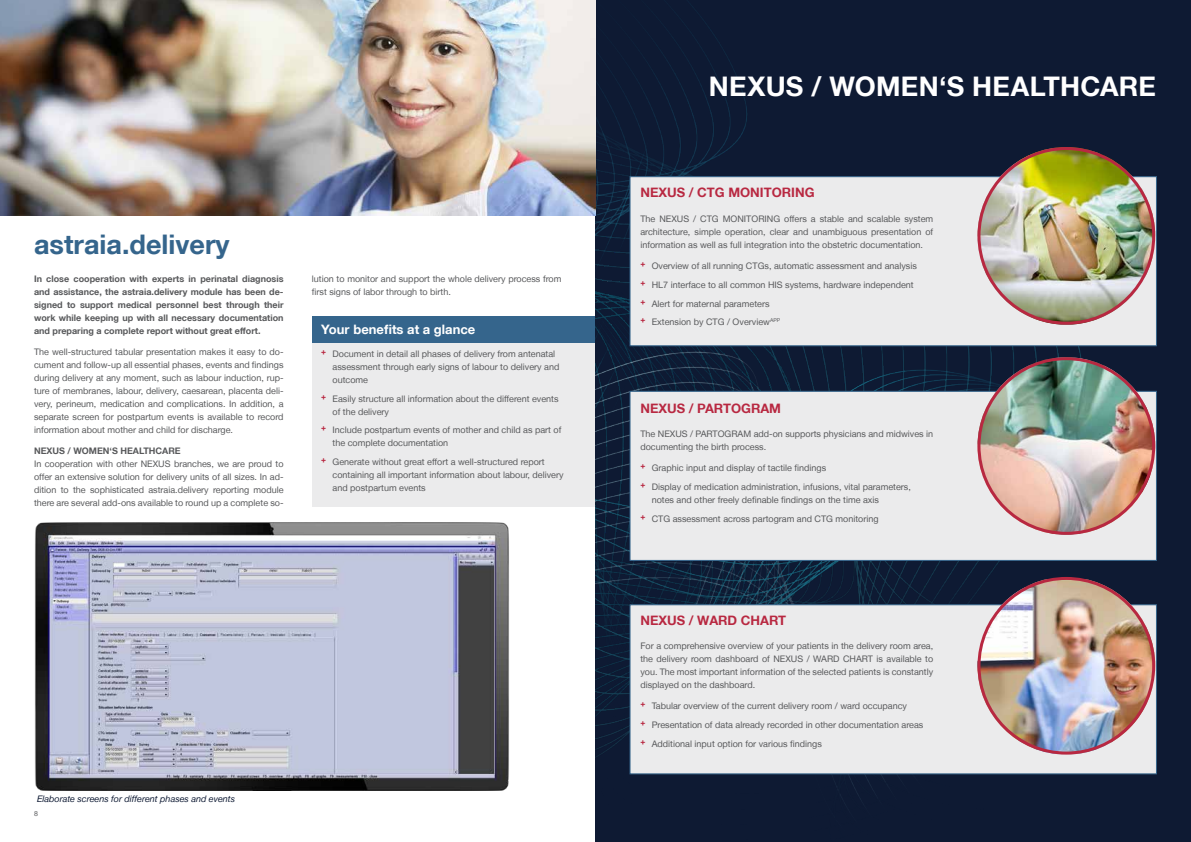
<style>
.page{position:relative;width:1191px;height:842px;background:#fff}
.page>*{position:absolute;margin:0;border:0;box-sizing:border-box;transform-origin:0 0}
.t1{font:700 27px "Helvetica Neue LT";letter-spacing:.01em;color:#fff}
.t2{font:700 27px "Helvetica Neue LT";color:#35658c}
.t3{font:700 13px "Helvetica Neue LT";color:#b82841}
.t4{font:700 13px "Helvetica Neue LT";color:#fff}
.t5{font:9px/13px "Helvetica Neue LT";color:#58595b}
.t6{font:700 9px/13px "Helvetica Neue LT";color:#58595b;text-align:justify}
.t7{font:italic 9px "Helvetica Neue LT";color:#0e1a33}
.t8{font:7px "Helvetica Neue LT";color:#58595b}
.s1{font-family:"Futura";font-weight:500;font-stretch:condensed;font-size:12px;color:#b82841}
</style>
<div class="page">
<img style="left:35px;top:522px;width:474px;height:268px">
<div style="left:311px;top:342px;width:288px;height:164px;background:#ebebec"></div>
<div style="left:311px;top:316px;width:288px;height:26px;background:#35658c"></div>
<div style="left:595px;top:0;width:596px;height:842px;background:#0e1a33"></div>
<img style="left:595px;top:0;width:542px;height:796px">
<div style="left:629px;top:176px;width:528px;height:170px;background:#ebebec;border:1px solid #35658c"></div>
<div style="left:629px;top:391px;width:528px;height:170px;background:#ebebec;border:1px solid #35658c"></div>
<div style="left:629px;top:604px;width:528px;height:170px;background:#ebebec;border:1px solid #35658c"></div>
<img style="left:977px;top:577px;width:178px;height:177px">
<img style="left:977px;top:357px;width:178px;height:178px;border-radius:89px">
<img style="left:977px;top:147px;width:178px;height:177px;border-radius:87px">
<img style="left:0;top:0;width:595px;height:215px">
<h1 class="t2" style="left:34px;top:228px;width:197px">astraia.delivery</h1>
<p class="t6" style="left:34px;top:272px;width:251px">In close cooperation with experts in perinatal diagnosis and assistance, the astraia.delivery module has been de&shy;signed to support medical personnel best through their work while keeping up with all necessary documentation and preparing a complete report without great effort.</p>
<p class="t5" style="left:34px;top:345px;width:251px;text-align:justify">The well-structured tabular presentation makes it easy to do&shy;cument and follow-up all essential phases, events and findings during delivery at any moment, such as labour induction, rup&shy;ture of membranes, labour, delivery, caesarean, placenta deli&shy;very, perineum, medication and complications. In addition, a separate screen for postpartum events is available to record information about mother and child for discharge.</p>
<p class="t6" style="left:34px;top:444px;width:148px">NEXUS / WOMEN‘S HEALTHCARE</p>
<p class="t5" style="left:34px;top:457px;width:251px;text-align:justify">In cooperation with other NEXUS branches, we are proud to offer an extensive solution for delivery units of all sizes. In ad&shy;dition to the sophisticated astraia.delivery reporting module there are several add-ons available to round up a complete so-</p>
<p class="t5" style="left:312px;top:272px;width:251px">lution to monitor and support the whole delivery process from first signs of labor through to birth.</p>
<h2 class="t4" style="left:321px;top:321px;width:156px">Your benefits at a glance</h2>
<p class="t5" style="left:332px;top:347px;width:228px;text-indent:-11px"><span class="s1">+</span> Document in detail all phases of delivery from antenatal assessment through early signs of labour to delivery and outcome</p>
<p class="t5" style="left:332px;top:392px;width:227px;text-indent:-11px"><span class="s1">+</span> Easily structure all information about the different events of the delivery</p>
<p class="t5" style="left:332px;top:424px;width:230px;text-indent:-11px"><span class="s1">+</span> Include postpartum events of mother and child as part of the complete documentation</p>
<p class="t5" style="left:332px;top:455px;width:232px;text-indent:-11px"><span class="s1">+</span> Generate without great effort a well-structured report containing all important information about labour, delivery and postpartum events</p>
<p class="t7" style="left:37px;top:793px;width:199px">Elaborate screens for different phases and events</p>
<p class="t8" style="left:34px;top:809px;width:5px">8</p>
<h1 class="t1" style="left:709px;top:70px;width:448px">NEXUS / WOMEN‘S HEALTHCARE</h1>
<h2 class="t3" style="left:640px;top:185px;width:176px">NEXUS / CTG MONITORING</h2>
<p class="t5" style="left:640px;top:212px;width:294px;text-align:justify">The NEXUS / CTG MONITORING offers a stable and scalable system architecture, simple operation, clear and unambiguous presentation of information as well as full integration into the obstetric documentation.</p>
<p class="t5" style="left:640px;top:257px;width:278px;line-height:18.7px"><span class="s1">+</span> Overview of all running CTGs, automatic assessment and analysis <span class="s1">+</span> HL7 interface to all common HIS systems, hardware independent <span class="s1">+</span> Alert for maternal parameters<br><span class="s1">+</span> Extension by CTG / Overview<sup>APP</sup></p>
<h2 class="t3" style="left:640px;top:400px;width:142px">NEXUS / PARTOGRAM</h2>
<p class="t5" style="left:640px;top:427px;width:294px">The NEXUS / PARTOGRAM add-on supports physicians and midwives in documenting the birth process.</p>
<p class="t5" style="left:640px;top:459px;width:272px;line-height:18.7px"><span class="s1">+</span> Graphic input and display of tactile findings<br><span class="s1">+</span> Display of medication administration, infusions, vital parameters,</p>
<p class="t5" style="left:640px;top:490px;width:240px;line-height:18.7px;text-align:right">notes and other freely definable findings on the time axis<br><span class="s1">+</span> CTG assessment across partogram and CTG monitoring</p>
<h2 class="t3" style="left:640px;top:612px;width:147px">NEXUS / WARD CHART</h2>
<p class="t5" style="left:640px;top:639px;width:294px;text-align:justify">For a comprehensive overview of your patients in the delivery room area, the delivery room dashboard of NEXUS / WARD CHART is available to you. The most important information of the selected patients is constantly displayed on the dashboard.</p>
<p class="t5" style="left:640px;top:697px;width:284px;line-height:18.7px"><span class="s1">+</span> Tabular overview of the current delivery room / ward occupancy<br><span class="s1">+</span> Presentation of data already recorded in other documentation areas <span class="s1">+</span> Additional input option for various findings</p>
</div>
